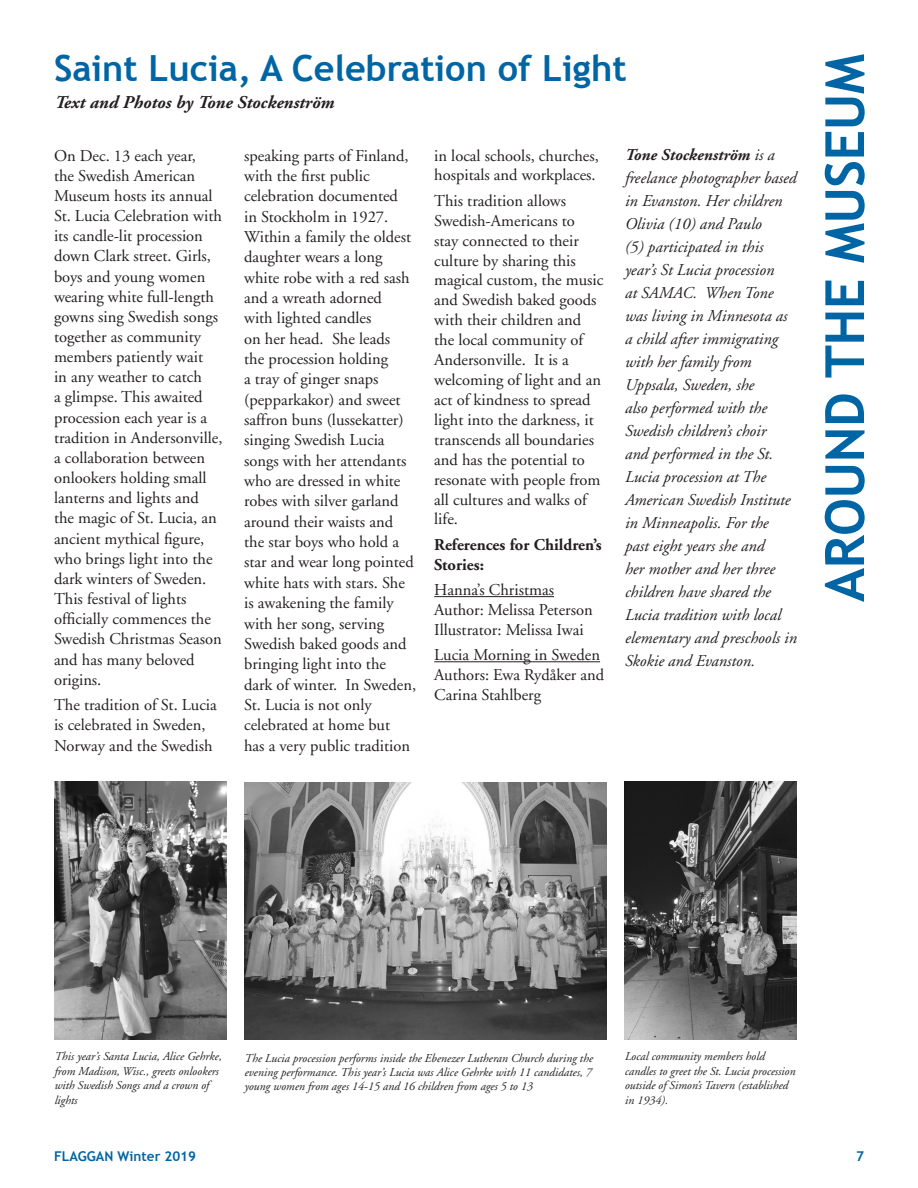
<style>
.page{position:relative;width:918px;height:1188px;background:#fff}
.page>*{position:absolute;margin:0;border:0;box-sizing:border-box;transform-origin:0 0}
.DepartmentHead{font:700 54px "Trebuchet MS";letter-spacing:-.01em;color:#0065a4}
.Headline{font:700 36px "Trebuchet MS";color:#0065a4}
.byline{font:italic 700 18px "Adobe Garamond";color:#231f20}
.text{font:16.5px/20.4px "Adobe Garamond";color:#231f20}
.text-2{font:italic 16.5px/23px "Adobe Garamond";color:#231f20}
.text-3{font:700 16.5px/20px "Adobe Garamond";color:#231f20}
.t1{font:700 13.5px "Trebuchet MS";color:#0065a4}
.t2{font:italic 12px/14.4px "Adobe Garamond";color:#231f20}
.s1{font-weight:700}
</style>
<div class="page">
<hr style="left:434px;top:596px;width:120px;height:1px;background:#231f20">
<hr style="left:434px;top:661px;width:166px;height:1px;background:#231f20">
<img style="left:54px;top:782px;width:172px;height:257px">
<img style="left:244px;top:782px;width:362px;height:258px">
<img style="left:624px;top:782px;width:172px;height:258px">
<p class="Headline" style="left:54px;top:45px;width:574px">Saint Lucia, A Celebration of Light</p>
<p class="byline" style="left:54px;top:92px;width:281px">Text and Photos by Tone Stockenström</p>
<p class="text" style="left:54px;top:146px;width:170px">On Dec. 13 each year,<br>the Swedish American<br>Museum hosts its annual<br>St. Lucia Celebration with its candle-lit procession down Clark street. Girls, boys and young women wearing white full-length gowns sing Swedish songs together as community members patiently wait<br>in any weather to catch<br>a glimpse. This awaited procession each year is a tradition in Andersonville, a collaboration between onlookers holding small lanterns and lights and the magic of St. Lucia, an ancient mythical figure, who brings light into the dark winters of Sweden.<br>This festival of lights officially commences the<br>Swedish Christmas Season and has many beloved origins.</p>
<p class="text" style="left:54px;top:695px;width:164px">The tradition of St. Lucia is celebrated in Sweden,<br>Norway and the Swedish</p>
<p class="text" style="left:244px;top:146px;width:174px">speaking parts of Finland, with the first public celebration documented<br>in Stockholm in 1927.<br>Within a family the oldest daughter wears a long white robe with a red sash and a wreath adorned<br>with lighted candles<br>on her head. She leads<br>the procession holding<br>a tray of ginger snaps (pepparkakor) and sweet saffron buns (lussekatter) singing Swedish Lucia songs with her attendants who are dressed in white robes with silver garland around their waists and the star boys who hold a star and wear long pointed white hats with stars. She is awakening the family with her song, serving<br>Swedish baked goods and bringing light into the dark of winter. In Sweden,<br>St. Lucia is not only celebrated at home but<br>has a very public tradition</p>
<p class="text" style="left:434px;top:146px;width:166px;line-height:20px">in local schools, churches, hospitals and workplaces.</p>
<p class="text" style="left:434px;top:191px;width:171px;line-height:20px">This tradition allows<br>Swedish-Americans to<br>stay connected to their culture by sharing this magical custom, the music and Swedish baked goods with their children and the local community of<br>Andersonville. It is a welcoming of light and an act of kindness to spread light into the darkness, it transcends all boundaries and has the potential to resonate with people from all cultures and walks of life.</p>
<p class="text-3" style="left:434px;top:535px;width:169px">References for Children’s<br>Stories:</p>
<p class="text" style="left:434px;top:580px;width:121px">Hanna’s Christmas</p>
<p class="text" style="left:434px;top:600px;width:160px;line-height:20px">Author: Melissa Peterson<br>Illustrator: Melissa Iwai</p>
<p class="text" style="left:434px;top:645px;width:167px">Lucia Morning in Sweden</p>
<p class="text" style="left:434px;top:665px;width:172px;line-height:20px">Authors: Ewa Rydåker and<br>Carina Stahlberg</p>
<p class="text-2" style="left:624px;top:144px;width:174px"><span class="s1">Tone Stockenström</span> is a freelance photographer based in Evanston. Her children<br>Olivia (10) and Paulo<br>(5) participated in this year’s St Lucia procession<br>at SAMAC. When Tone was living in Minnesota as a child after immigrating with her family from<br>Uppsala, Sweden, she<br>also performed with the<br>Swedish children’s choir<br>and performed in the St.<br>Lucia procession at The<br>American Swedish Institute in Minneapolis. For the<br>past eight years she and<br>her mother and her three children have shared the<br>Lucia tradition with local elementary and preschools in<br>Skokie and Evanston.</p>
<p class="DepartmentHead" style="left:811px;top:602px;width:550px;rotate:-90deg">AROUND THE MUSEUM</p>
<p class="t2" style="left:54px;top:1050px;width:169px">This year’s Santa Lucia, Alice Gehrke, from Madison, Wisc., greets onlookers with Swedish Songs and a crown of lights</p>
<p class="t2" style="left:624px;top:1050px;width:172px">Local community members hold candles to greet the St. Lucia procession outside of Simon’s Tavern (established in 1934).</p>
<p class="t2" style="left:244px;top:1051px;width:350px;text-align:justify">The Lucia procession performs inside the Ebenezer Lutheran Church during the evening performance. This year’s Lucia was Alice Gehrke with 11 candidates, 7 young women from ages 14-15 and 16 children from ages 5 to 13</p>
<p class="t1" style="left:54px;top:1148px;width:144px">FLAGGAN Winter 2019</p>
<p class="t1" style="left:856px;top:1148px;width:9px">7</p>
</div>
